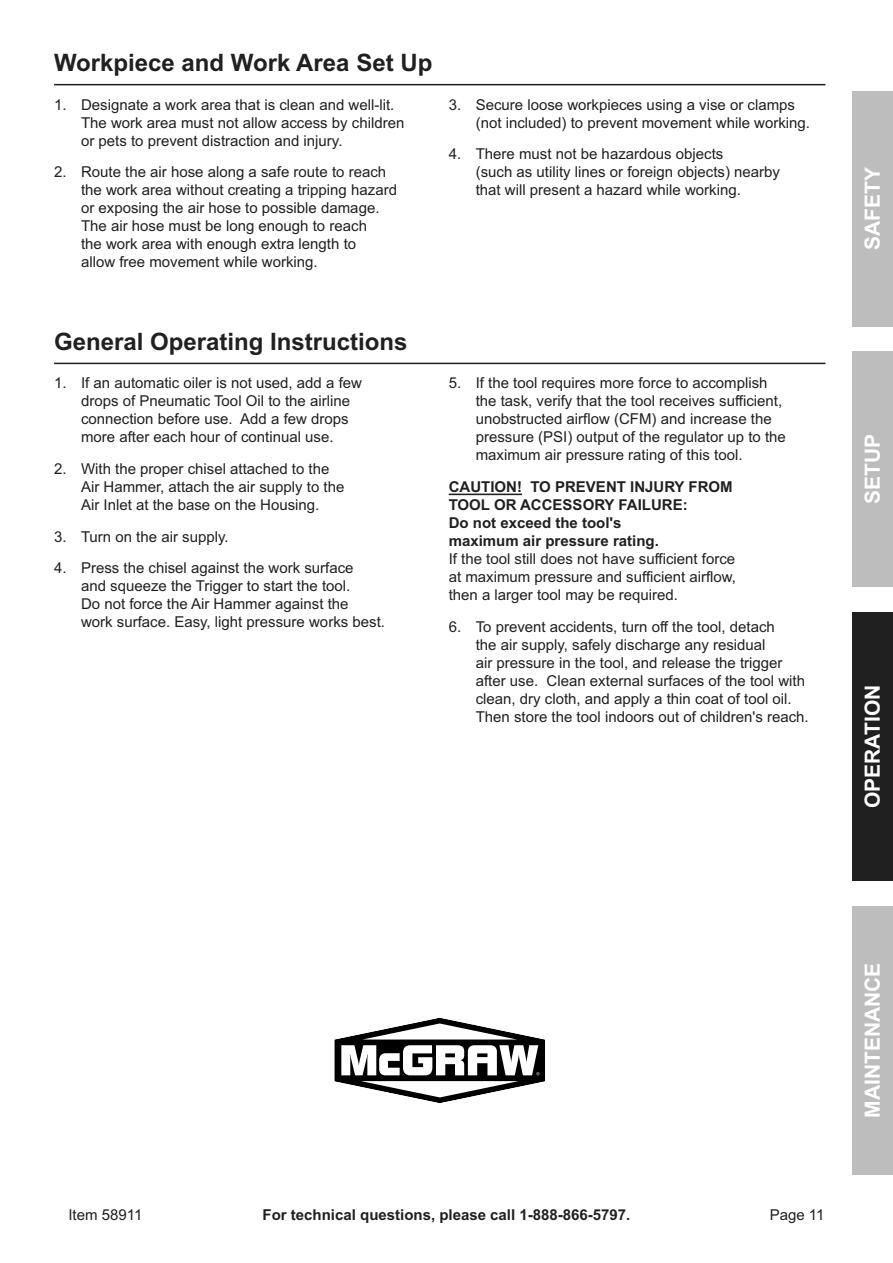
<style>
.page{position:relative;width:893px;height:1263px;background:#fff}
.page>*{position:absolute;margin:0;border:0;box-sizing:border-box;transform-origin:0 0}
.Subheading{font:700 24px "Arial";color:#202020}
.t1{font:700 21px "Arial";color:#fff}
.Note{font:15px/18px "Arial";color:#202020}
.t2{font:700 15px "Arial";color:#202020}
.s1{font-weight:700}
</style>
<div class="page">
<div style="left:852px;top:91px;width:41px;height:236px;background:#bdbdbd"></div>
<div style="left:852px;top:906px;width:41px;height:269px;background:#bdbdbd"></div>
<div style="left:852px;top:352px;width:41px;height:235px;background:#bdbdbd"></div>
<div style="left:852px;top:612px;width:41px;height:269px;background:#202020"></div>
<hr style="left:54px;top:84px;width:771px;height:1px;background:#202020">
<hr style="left:54px;top:363px;width:771px;height:1px;background:#202020">
<hr style="left:449px;top:494px;width:73px;height:1px;background:#202020">
<svg style="left:334px;top:1017px;width:211px;height:86px"></svg>
<p class="Subheading" style="left:54px;top:47px;width:380px">Workpiece and Work Area Set Up</p>
<p class="Note" style="left:81px;top:96px;width:325px;text-indent:-27px">1. Designate a work area that is clean and well‑lit.<br>The work area must not allow access by children or pets to prevent distraction and injury.</p>
<p class="Note" style="left:81px;top:163px;width:317px;text-indent:-27px">2. Route the air hose along a safe route to reach the work area without creating a tripping hazard or exposing the air hose to possible damage.<br>The air hose must be long enough to reach<br>the work area with enough extra length to<br>allow free movement while working.</p>
<p class="Note" style="left:476px;top:96px;width:336px;text-indent:-27px">3. Secure loose workpieces using a vise or clamps (not included) to prevent movement while working.</p>
<p class="Note" style="left:476px;top:145px;width:306px;text-indent:-27px">4. There must not be hazardous objects<br>(such as utility lines or foreign objects) nearby that will present a hazard while working.</p>
<p class="Subheading" style="left:54px;top:326px;width:355px">General Operating Instructions</p>
<p class="Note" style="left:81px;top:374px;width:282px;text-indent:-27px">1. If an automatic oiler is not used, add a few drops of Pneumatic Tool Oil to the airline connection before use. Add a few drops more after each hour of continual use.</p>
<p class="Note" style="left:81px;top:460px;width:265px;text-indent:-27px">2. With the proper chisel attached to the<br>Air Hammer, attach the air supply to the<br>Air Inlet at the base on the Housing.</p>
<p class="Note" style="left:54px;top:527px;width:176px">3. Turn on the air supply.</p>
<p class="Note" style="left:81px;top:559px;width:305px;text-indent:-27px">4. Press the chisel against the work surface<br>and squeeze the Trigger to start the tool.<br>Do not force the Air Hammer against the<br>work surface. Easy, light pressure works best.</p>
<p class="Note" style="left:476px;top:374px;width:312px;text-indent:-27px">5. If the tool requires more force to accomplish the task, verify that the tool receives sufficient, unobstructed airflow (CFM) and increase the pressure (PSI) output of the regulator up to the maximum air pressure rating of this tool.</p>
<p class="Note" style="left:449px;top:478px;width:289px"><span class="s1">CAUTION! TO PREVENT INJURY FROM TOOL OR ACCESSORY FAILURE:<br>Do not exceed the tool's<br>maximum air pressure rating.<br></span>If the tool still does not have sufficient force at maximum pressure and sufficient airflow, then a larger tool may be required.</p>
<p class="Note" style="left:476px;top:617px;width:335px;text-indent:-27px">6. To prevent accidents, turn off the tool, detach<br>the air supply, safely discharge any residual<br>air pressure in the tool, and release the trigger after use. Clean external surfaces of the tool with clean, dry cloth, and apply a thin coat of tool oil.<br>Then store the tool indoors out of children's reach.</p>
<h2 class="t1" style="left:859px;top:250px;width:84px;rotate:-90deg">SAFETY</h2>
<h2 class="t1" style="left:859px;top:504px;width:72px;rotate:-90deg">SETUP</h2>
<h2 class="t1" style="left:859px;top:808px;width:125px;rotate:-90deg">OPERATION</h2>
<p class="Note" style="left:68px;top:1206px;width:75px">Item 58911</p>
<p class="t2" style="left:263px;top:1205px;width:369px">For technical questions, please call 1-888-866-5797.</p>
<p class="Note" style="left:770px;top:1206px;width:56px">Page 11</p>
<h2 class="t1" style="left:859px;top:1118px;width:157px;rotate:-90deg">MAINTENANCE</h2>
</div>
